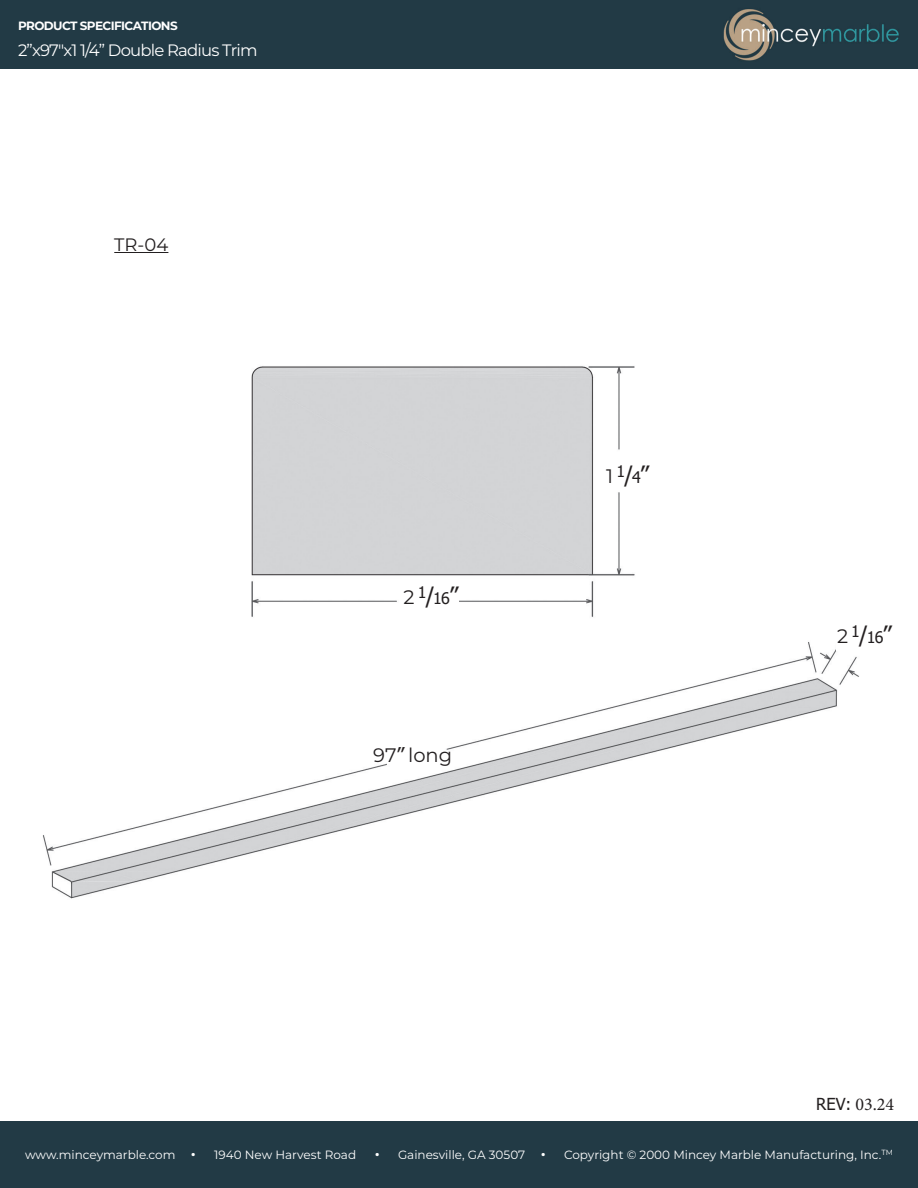
<style>
.page{position:relative;width:918px;height:1188px;background:#fff}
.page>*{position:absolute;margin:0;border:0;box-sizing:border-box;transform-origin:0 0}
.t1{font:19.5px "Montserrat";color:#231f20}
.t2{font:18px "Minion Pro";color:#231f20}
.t3{font:18px "Montserrat";color:#231f20}
.t4{font:16.5px "Montserrat";letter-spacing:-.05em;color:#fff}
.t5{font:16.05px "Tahoma";color:#231f20}
.t6{font:12px "Montserrat";color:#fff}
.t7{font:700 12px "Montserrat";letter-spacing:-.05em;color:#fff}
.s1{font-family:"Montserrat";font-size:19.5px}
.s2{font-size:22.8px}
.s3{font-family:"Tahoma"}
.s4{font-family:"Tahoma";font-size:16.5px}
</style>
<div class="page">
<div style="left:0;top:0;width:918px;height:68px;background:#223a45"></div>
<div style="left:0;top:1121px;width:918px;height:67px;background:#223a45"></div>
<hr style="left:114px;top:252px;width:54px;height:1px;background:#231f20">
<img style="left:43px;top:366px;width:816px;height:533px">
<div style="left:403px;top:578px;width:56px;height:33px;background:#fff"></div>
<div style="left:600px;top:457px;width:56px;height:34px;background:#fff"></div>
<div style="left:836px;top:617px;width:57px;height:33px;background:#fff"></div>
<p class="t7" style="left:18px;top:18px;width:161px">PRODUCT SPECIFICATIONS</p>
<h3 class="t4" style="left:18px;top:44px;width:241px">2”x97"x1 1/4” Double Radius Trim</h3>
<h2 class="t3" style="left:114px;top:237px;width:56px">TR-04</h2>
<h3 class="t5" style="left:404px;top:588px;width:56px"><span class="s1">2</span> 1<span class="s2">/</span>16<span class="s2">”</span></h3>
<h1 class="t1" style="left:373px;top:742px;width:81px">97<span class="s3">”</span> long</h1>
<h3 class="t5" style="left:606px;top:464px;width:44px"><span class="s1">1</span> 1<span class="s2">/</span>4<span class="s2">”</span></h3>
<h3 class="t5" style="left:837px;top:627px;width:56px"><span class="s1">2</span> 1<span class="s2">/</span>16<span class="s2">”</span></h3>
<h2 class="t2" style="left:816px;top:1094px;width:79px"><span class="s4">REV:</span> 03.24</h2>
<p class="t6" style="left:25px;top:1150px;width:869px">www.minceymarble.com <sup>.</sup> 1940 New Harvest Road <sup>.</sup> Gainesville, GA 30507 <sup>.</sup> Copyright © 2000 Mincey Marble Manufacturing, Inc.<sup>TM</sup></p>
</div>
